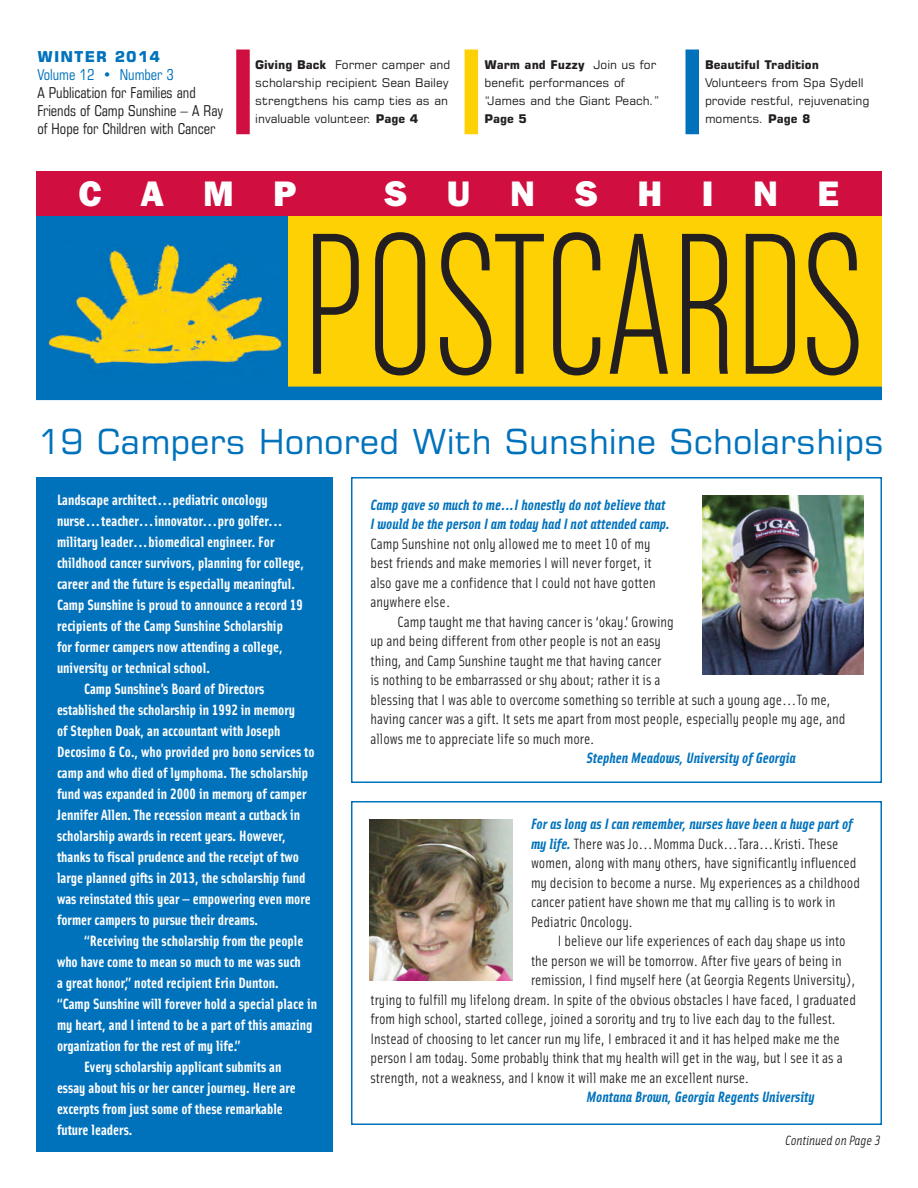
<style>
.page{position:relative;width:918px;height:1188px;background:#fff}
.page>*{position:absolute;margin:0;border:0;box-sizing:border-box;transform-origin:0 0}
.t1{font:214.5px "Chalet Comprime Milan Sixty";letter-spacing:.005em;color:#231f20}
.t2{font:800 35.25px "Franklin Gothic IT Cby BT";letter-spacing:1.12em;color:#fff}
.t3{font:34.5px "Square 721 BT";color:#0072bc}
.t4{font:15px/19.5px "Solex Regular Lining";color:#231f20}
.t5{font:15px "Solex Bold Lining";color:#fff}
.t6{font:italic 15px/19.5px "Solex Bold Lining";color:#0072bc}
.t7{font:condensed 15px/18px "Square 721 BT";color:#231f20}
.t8{font:italic 700 15px "Solex";color:#0072bc}
.t9{font:condensed 15px "Square 721 BT";color:#0072bc}
.t10{font:700 15px "Square 721 BT";letter-spacing:.07em;color:#0072bc}
.t11{font:italic 13.5px "Solex Regular Lining";letter-spacing:-.01em;color:#231f20}
.t12{font:12px/18px "Square 721 BT";color:#231f20}
.t13{font:700 12px "Square 721 BT";color:#231f20}
.s1{font-weight:700}
.s2{font-family:"Solex Bold Lining";font-style:italic;color:#0072bc}
</style>
<div class="page">
<div style="left:351px;top:477px;width:531px;height:306px;border:2px solid #0072bc"></div>
<div style="left:351px;top:801px;width:531px;height:324px;border:2px solid #0072bc"></div>
<div style="left:36px;top:477px;width:297px;height:675px;background:#0072bc"></div>
<div style="left:36px;top:210px;width:253px;height:185px;background:#0072bc"></div>
<img style="left:49px;top:245px;width:233px;height:120px">
<div style="left:288px;top:215px;width:594px;height:179px;background:#fed105"></div>
<div style="left:36px;top:171px;width:846px;height:44px;background:#d10e40"></div>
<div style="left:236px;top:50px;width:14px;height:84px;background:#d10e40"></div>
<div style="left:465px;top:50px;width:13px;height:84px;background:#fed105"></div>
<div style="left:686px;top:50px;width:13px;height:84px;background:#0072bc"></div>
<div style="left:36px;top:387px;width:846px;height:13px;background:#0072bc"></div>
<img style="left:369px;top:819px;width:144px;height:162px">
<img style="left:702px;top:495px;width:162px;height:180px">
<p class="t10" style="left:38px;top:51px;width:124px">WINTER 2014</p>
<p class="t9" style="left:38px;top:69px;width:138px">Volume 12 • Number 3</p>
<p class="t7" style="left:38px;top:85px;width:187px">A Publication for Families and<br>Friends of Camp Sunshine – A Ray of Hope for Children with Cancer</p>
<p class="t12" style="left:255px;top:57px;width:196px"><span class="s1">Giving Back</span> Former camper and scholarship recipient Sean Bailey strengthens his camp ties as an invaluable volunteer. <span class="s1">Page 4</span></p>
<p class="t13" style="left:705px;top:60px;width:115px">Beautiful Tradition</p>
<p class="t12" style="left:484px;top:57px;width:177px"><span class="s1">Warm and Fuzzy</span> Join us for benefit performances of “James and the Giant Peach.”</p>
<p class="t13" style="left:484px;top:114px;width:44px">Page 5</p>
<p class="t12" style="left:705px;top:75px;width:166px">Volunteers from Spa Sydell provide restful, rejuvenating moments. <span class="s1">Page 8</span></p>
<h2 class="t2" style="left:78px;top:181px;width:220px">CAMP</h2>
<h2 class="t2" style="left:384px;top:181px;width:457px">SUNSHINE</h2>
<h1 class="t1" style="left:302px;top:174px;width:564px">POSTCARDS</h1>
<h3 class="t3" style="left:38px;top:429px;width:848px">19 Campers Honored With Sunshine Scholarships</h3>
<p class="t5" style="left:57px;top:491px;width:212px">Landscape architect...pediatric oncology</p>
<p class="t5" style="left:57px;top:512px;width:227px">nurse...teacher...innovator...pro golfer...</p>
<p class="t5" style="left:57px;top:533px;width:219px">military leader...biomedical engineer. For</p>
<p class="t5" style="left:57px;top:554px;width:249px">childhood cancer survivors, planning for college,</p>
<p class="t5" style="left:57px;top:575px;width:239px">career and the future is especially meaningful.</p>
<p class="t5" style="left:57px;top:596px;width:248px">Camp Sunshine is proud to announce a record 19</p>
<p class="t5" style="left:57px;top:617px;width:227px">recipients of the Camp Sunshine Scholarship</p>
<p class="t5" style="left:57px;top:638px;width:227px">for former campers now attending a college,</p>
<p class="t5" style="left:57px;top:659px;width:154px">university or technical school.</p>
<p class="t5" style="left:84px;top:680px;width:182px">Camp Sunshine’s Board of Directors</p>
<p class="t5" style="left:57px;top:701px;width:240px">established the scholarship in 1992 in memory</p>
<p class="t5" style="left:57px;top:722px;width:225px">of Stephen Doak, an accountant with Joseph</p>
<p class="t5" style="left:57px;top:743px;width:259px">Decosimo &amp; Co., who provided pro bono services to</p>
<p class="t5" style="left:57px;top:764px;width:253px">camp and who died of lymphoma. The scholarship</p>
<p class="t5" style="left:57px;top:785px;width:251px">fund was expanded in 2000 in memory of camper</p>
<p class="t5" style="left:57px;top:806px;width:245px">Jennifer Allen. The recession meant a cutback in</p>
<p class="t5" style="left:57px;top:827px;width:230px">scholarship awards in recent years. However,</p>
<p class="t5" style="left:57px;top:848px;width:244px">thanks to fiscal prudence and the receipt of two</p>
<p class="t5" style="left:57px;top:869px;width:250px">large planned gifts in 2013, the scholarship fund</p>
<p class="t5" style="left:57px;top:890px;width:255px">was reinstated this year — empowering even more</p>
<p class="t5" style="left:57px;top:911px;width:203px">former campers to pursue their dreams.</p>
<p class="t5" style="left:84px;top:932px;width:221px">“Receiving the scholarship from the people</p>
<p class="t5" style="left:57px;top:953px;width:245px">who have come to mean so much to me was such</p>
<p class="t5" style="left:57px;top:974px;width:223px">a great honor,” noted recipient Erin Dunton.</p>
<p class="t5" style="left:57px;top:995px;width:262px">“Camp Sunshine will forever hold a special place in</p>
<p class="t5" style="left:57px;top:1016px;width:257px">my heart, and I intend to be a part of this amazing</p>
<p class="t5" style="left:57px;top:1037px;width:185px">organization for the rest of my life.”</p>
<p class="t5" style="left:84px;top:1058px;width:199px">Every scholarship applicant submits an</p>
<p class="t5" style="left:57px;top:1079px;width:240px">essay about his or her cancer journey. Here are</p>
<p class="t5" style="left:57px;top:1100px;width:227px">excerpts from just some of these remarkable</p>
<p class="t5" style="left:57px;top:1121px;width:77px">future leaders.</p>
<p class="t6" style="left:370px;top:495px;width:301px">Camp gave so much to me...I honestly do not believe that<br>I would be the person I am today had I not attended camp.</p>
<p class="t4" style="left:370px;top:534px;width:287px">Camp Sunshine not only allowed me to meet 10 of my best friends and make memories I will never forget, it also gave me a confidence that I could not have gotten anywhere else.</p>
<p class="t4" style="left:370px;top:612px;width:477px;text-indent:27px">Camp taught me that having cancer is ‘okay.’ Growing<br>up and being different from other people is not an easy<br>thing, and Camp Sunshine taught me that having cancer<br>is nothing to be embarrassed or shy about; rather it is a<br>blessing that I was able to overcome something so terrible at such a young age...To me, having cancer was a gift. It sets me apart from most people, especially people my age, and allows me to appreciate life so much more.</p>
<p class="t8" style="left:586px;top:749px;width:211px">Stephen Meadows, University of Georgia</p>
<p class="t6" style="left:531px;top:814px;width:323px">For as long as I can remember, nurses have been a huge part of</p>
<p class="t4" style="left:531px;top:834px;width:330px"><span class="s2">my life.</span> There was Jo...Momma Duck...Tara...Kristi. These women, along with many others, have significantly influenced my decision to become a nurse. My experiences as a childhood cancer patient have shown me that my calling is to work in Pediatric Oncology.</p>
<p class="t4" style="left:558px;top:931px;width:290px">I believe our life experiences of each day shape us into</p>
<p class="t4" style="left:531px;top:951px;width:312px">the person we will be tomorrow. After five years of being in</p>
<p class="t4" style="left:531px;top:970px;width:326px">remission, I find myself here (at Georgia Regents University),</p>
<p class="t4" style="left:370px;top:990px;width:487px">trying to fulfill my lifelong dream. In spite of the obvious obstacles I have faced, I graduated</p>
<p class="t4" style="left:370px;top:1009px;width:467px">from high school, started college, joined a sorority and try to live each day to the fullest.</p>
<p class="t4" style="left:371px;top:1029px;width:471px">Instead of choosing to let cancer run my life, I embraced it and it has helped make me the</p>
<p class="t4" style="left:371px;top:1048px;width:474px">person I am today. Some probably think that my health will get in the way, but I see it as a</p>
<p class="t4" style="left:371px;top:1068px;width:380px">strength, not a weakness, and I know it will make me an excellent nurse.</p>
<p class="t8" style="left:587px;top:1088px;width:230px">Montana Brown, Georgia Regents University</p>
<p class="t11" style="left:785px;top:1132px;width:97px">Continued on Page 3</p>
</div>
